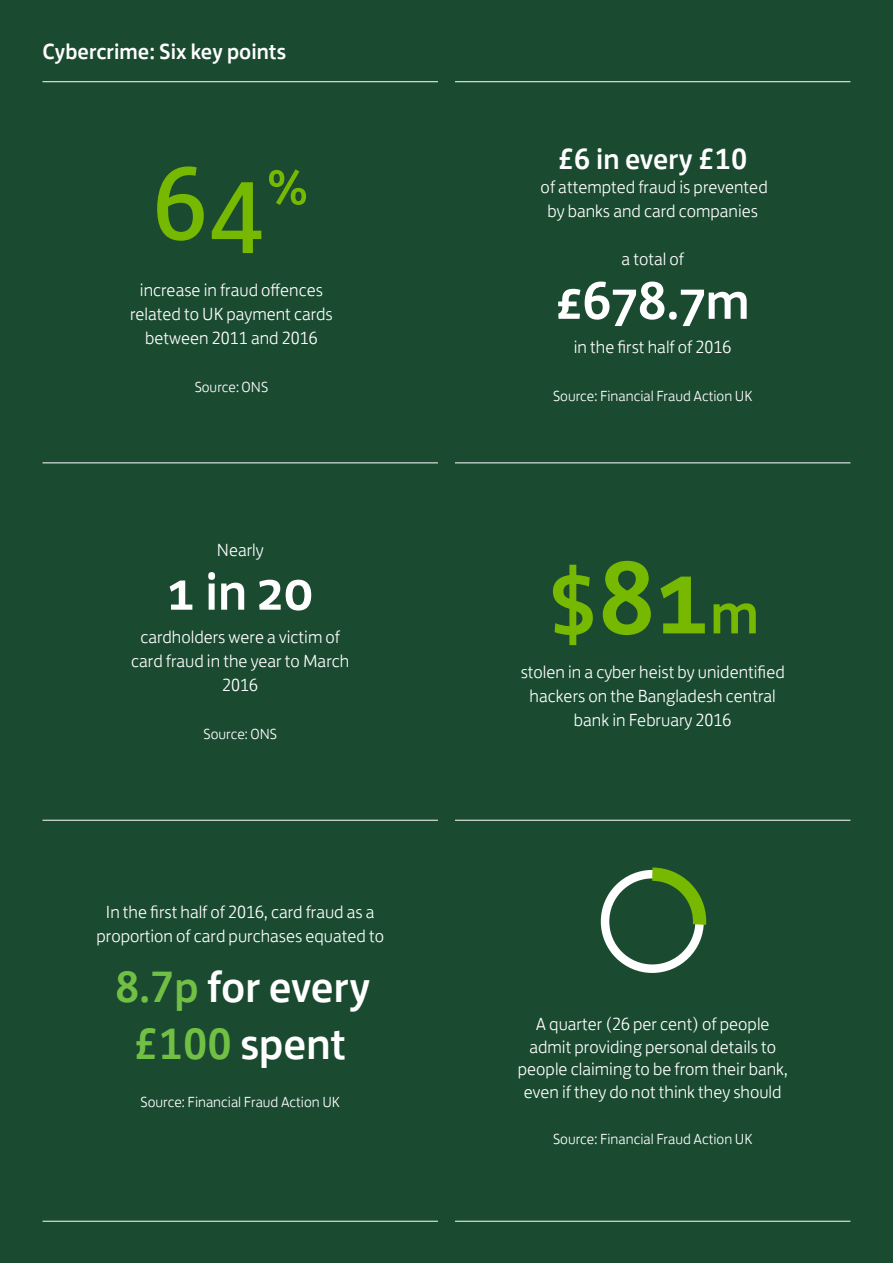
<style>
.page{position:relative;width:893px;height:1263px;background:#1a4a30}
.page>*{position:absolute;margin:0;border:0;box-sizing:border-box;transform-origin:0 0}
.t1{font:500 105.15px "Lloyds Bank Jack";color:#77b800}
.t2{font:105.15px "Lloyds Bank Jack";color:#77b800}
.t3{font:500 54px "Lloyds Bank Jack";color:#fff}
.t4{font:500 45px/57px "Lloyds Bank Jack";color:#fff;text-align:center}
.t5{font:500 30px "Lloyds Bank Jack";color:#fff}
.t6{font:500 22.5px "Lloyds Bank Jack";color:#fff}
.t7{font:300 18px/24px "Lloyds Bank Jack";color:#fff;text-align:center}
.t8{font:300 15px "Lloyds Bank Jack";color:#fff}
.s1{color:#71bf44}
.s2{font-weight:400}
.s3{font-size:60px}
</style>
<div class="page">
<hr style="left:455px;top:81px;width:395px;height:1px;background:#fff">
<hr style="left:43px;top:81px;width:395px;height:1px;background:#fff">
<hr style="left:43px;top:462px;width:395px;height:1px;background:#fff">
<hr style="left:455px;top:462px;width:395px;height:1px;background:#fff">
<hr style="left:43px;top:820px;width:395px;height:1px;background:#fff">
<hr style="left:43px;top:1221px;width:395px;height:1px;background:#fff">
<hr style="left:455px;top:820px;width:395px;height:1px;background:#fff">
<hr style="left:455px;top:1221px;width:395px;height:1px;background:#fff">
<div style="left:601px;top:870px;width:103px;height:103px;border:8px solid #fff;border-radius:50%"></div>
<svg style="left:639px;top:867px;width:68px;height:72px"></svg>
<p class="t6" style="left:43px;top:33px;width:245px">Cybercrime: Six key points</p>
<p class="t2" style="left:153px;top:119px;width:159px">64<sup>%</sup></p>
<p class="t7" style="left:130px;top:276px;width:204px">increase in fraud offences related to UK payment cards between 2011 and 2016</p>
<p class="t8" style="left:195px;top:375px;width:75px">Source: ONS</p>
<p class="t7" style="left:217px;top:536px;width:48px">Nearly</p>
<p class="t3" style="left:167px;top:547px;width:149px">1 in 20</p>
<p class="t7" style="left:131px;top:623px;width:220px">cardholders were a victim of card fraud in the year to March<br>2016</p>
<p class="t8" style="left:204px;top:722px;width:75px">Source: ONS</p>
<p class="t7" style="left:96px;top:898px;width:289px">In the first half of 2016, card fraud as a proportion of card purchases equated to</p>
<p class="t4" style="left:115px;top:955px;width:257px"><span class="s1">8.7p</span> for every <span class="s1">£100</span> spent</p>
<p class="t8" style="left:141px;top:1090px;width:201px">Source: Financial Fraud Action UK</p>
<p class="t5" style="left:558px;top:134px;width:191px">£6 in every £10</p>
<p class="t7" style="left:541px;top:173px;width:229px">of attempted fraud is prevented</p>
<p class="t7" style="left:547px;top:197px;width:212px">by banks and card companies</p>
<p class="t7" style="left:621px;top:245px;width:64px">a total of</p>
<p class="t3" style="left:556px;top:257px;width:195px">£678.7m</p>
<p class="t7" style="left:574px;top:333px;width:159px">in the first half of 2016</p>
<p class="t8" style="left:553px;top:384px;width:201px">Source: Financial Fraud Action UK</p>
<p class="t1" style="left:546px;top:512px;width:214px"><span class="s2">$</span>81<span class="s3">m</span></p>
<p class="t7" style="left:521px;top:658px;width:266px">stolen in a cyber heist by unidentified hackers on the Bangladesh central bank in February 2016</p>
<p class="t7" style="left:518px;top:1011px;width:271px;line-height:22.5px">A quarter (26 per cent) of people admit providing personal details to people claiming to be from their bank, even if they do not think they should</p>
<p class="t8" style="left:553px;top:1127px;width:201px">Source: Financial Fraud Action UK</p>
</div>
